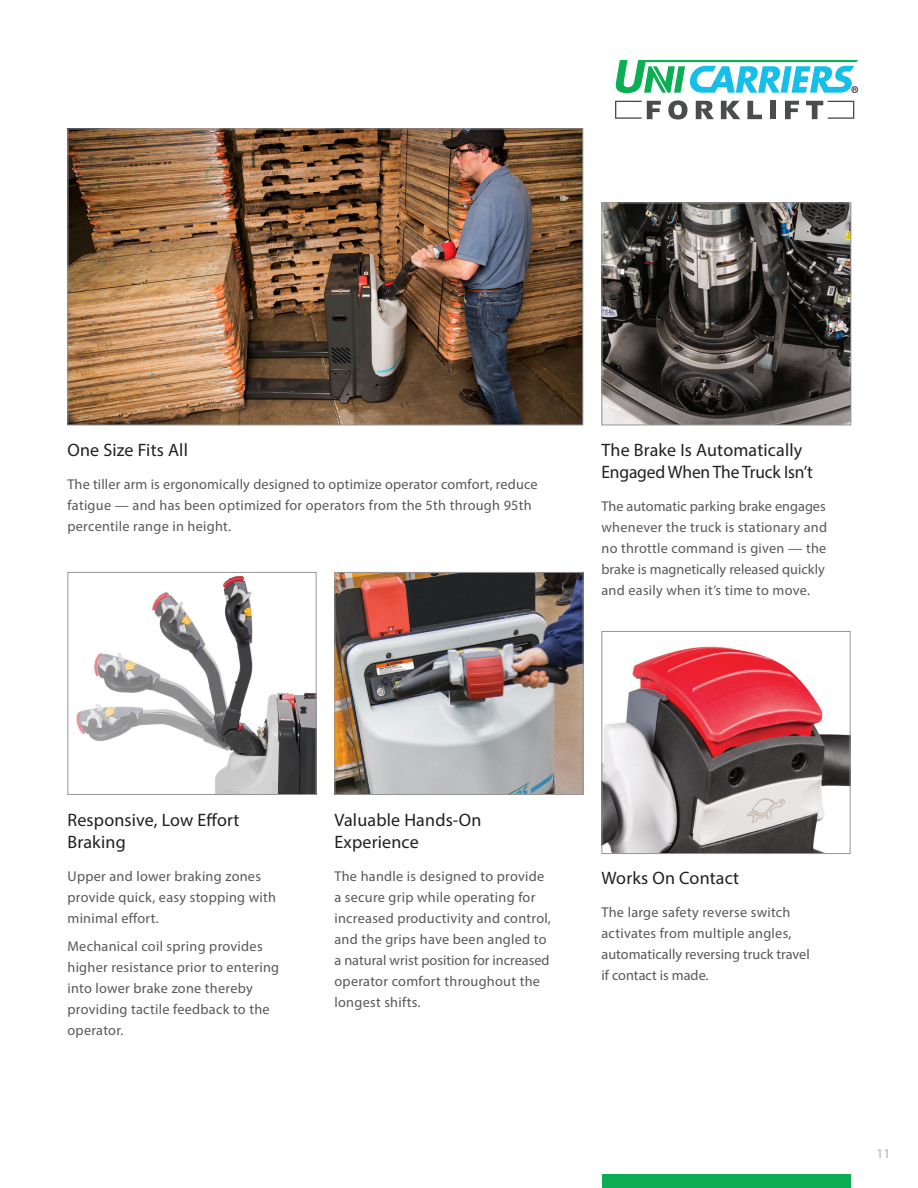
<style>
.page{position:relative;width:918px;height:1188px;background:#fff}
.page>*{position:absolute;margin:0;border:0;box-sizing:border-box;transform-origin:0 0}
.t1{font:18px/22.5px "Myriad Pro";letter-spacing:.01em;color:#231f20}
.t2{font:14.25px/21px "Myriad Pro";letter-spacing:.02em;color:#57585a}
.t3{font:13.5px "Myriad Pro";color:#b2b3b7}
</style>
<div class="page">
<div style="left:602px;top:1174px;width:248px;height:14px;background:#0cae53"></div>
<svg style="left:615px;top:101px;width:46px;height:18px"></svg>
<svg style="left:668px;top:100px;width:19px;height:20px"></svg>
<svg style="left:696px;top:101px;width:18px;height:18px"></svg>
<svg style="left:721px;top:101px;width:19px;height:18px"></svg>
<svg style="left:747px;top:101px;width:15px;height:18px"></svg>
<div style="left:770px;top:101px;width:6px;height:18px;background:#4b4c4d"></div>
<svg style="left:785px;top:101px;width:14px;height:18px"></svg>
<svg style="left:806px;top:101px;width:48px;height:18px"></svg>
<svg style="left:615px;top:60px;width:243px;height:33px"></svg>
<img style="left:70px;top:131px;width:511px;height:292px">
<div style="left:68px;top:129px;width:515px;height:296px;border:1px solid #939598"></div>
<img style="left:76px;top:575px;width:238px;height:218px">
<div style="left:68px;top:572px;width:248px;height:223px;border:1px solid #939598"></div>
<img style="left:336px;top:574px;width:246px;height:219px">
<div style="left:334px;top:572px;width:250px;height:223px;border:1px solid #939598"></div>
<img style="left:604px;top:646px;width:244px;height:206px">
<div style="left:602px;top:631px;width:248px;height:223px;border:1px solid #939598"></div>
<img style="left:604px;top:204px;width:245px;height:219px">
<div style="left:602px;top:202px;width:249px;height:223px;border:1px solid #939598"></div>
<p class="t1" style="left:68px;top:438px;width:122px">One Size Fits All</p>
<p class="t2" style="left:68px;top:473px;width:472px">The tiller arm is ergonomically designed to optimize operator comfort, reduce fatigue — and has been optimized for operators from the 5th through 95th percentile range in height.</p>
<p class="t1" style="left:602px;top:438px;width:213px">The Brake Is Automatically<br>Engaged When The Truck Isn’t</p>
<p class="t2" style="left:602px;top:496px;width:227px">The automatic parking brake engages whenever the truck is stationary and no throttle command is given — the brake is magnetically released quickly and easily when it’s time to move.</p>
<p class="t1" style="left:68px;top:808px;width:174px">Responsive, Low Effort<br>Braking</p>
<p class="t2" style="left:68px;top:866px;width:210px">Upper and lower braking zones provide quick, easy stopping with minimal effort.</p>
<p class="t2" style="left:68px;top:936px;width:213px">Mechanical coil spring provides higher resistance prior to entering into lower brake zone thereby providing tactile feedback to the operator.</p>
<p class="t1" style="left:334px;top:808px;width:149px">Valuable Hands-On<br>Experience</p>
<p class="t2" style="left:334px;top:866px;width:218px">The handle is designed to provide a secure grip while operating for increased productivity and control, and the grips have been angled to a natural wrist position for increased operator comfort throughout the longest shifts.</p>
<p class="t1" style="left:602px;top:867px;width:139px">Works On Contact</p>
<p class="t2" style="left:602px;top:902px;width:210px">The large safety reverse switch activates from multiple angles, automatically reversing truck travel if contact is made.</p>
<p class="t3" style="left:877px;top:1145px;width:15px">11</p>
</div>
